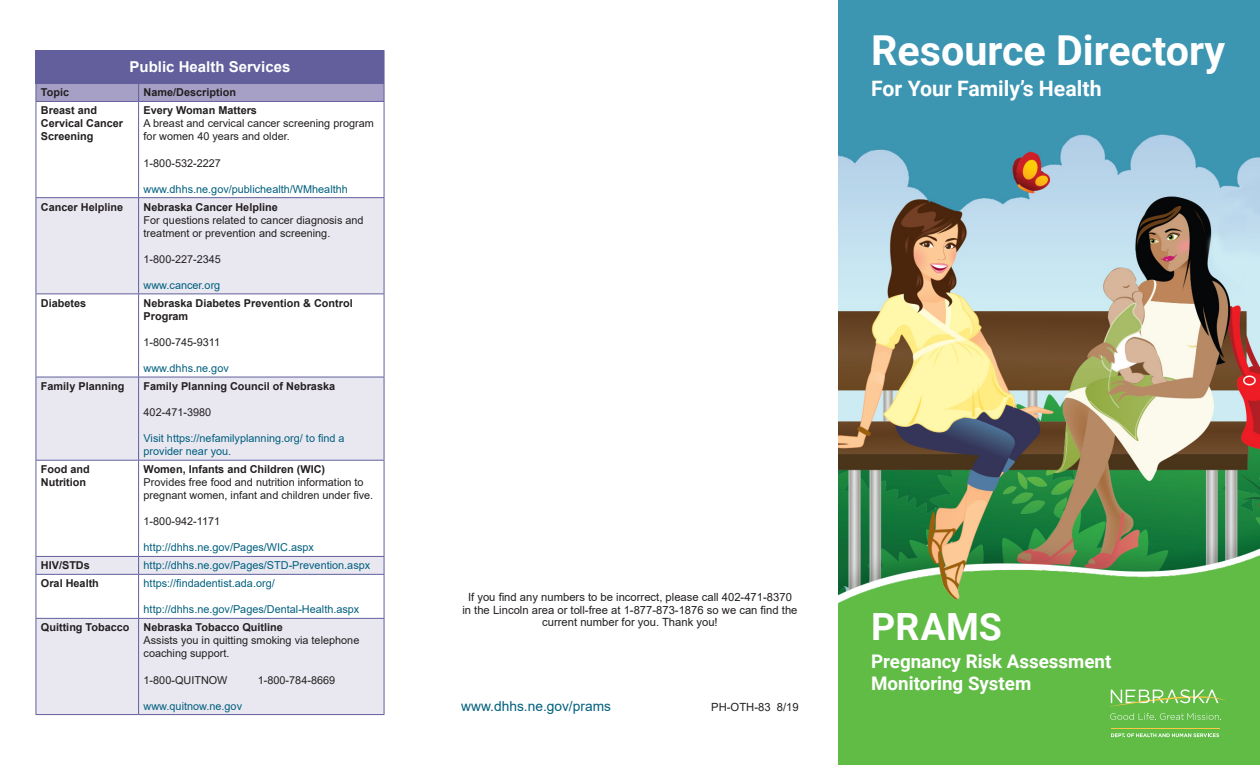
<style>
.page{position:relative;width:1260px;height:765px;background:#fff}
.page>*{position:absolute;margin:0;border:0;box-sizing:border-box;transform-origin:0 0}
.t1{font:700 41.25px "Roboto";color:#fff}
.t2{font:700 37.5px "Roboto";color:#fff}
.t3{font:700 21.25px "Roboto";color:#fff}
.t4{font:700 18.75px/22.5px "Roboto";color:#fff}
.t5{font:700 15px "Arial";color:#fff}
.t6{font:13.75px "Arial";color:#005f7e}
.t7{font:11.25px/12.5px "Arial";color:#231f20;text-align:center}
.t8{font:10.88px/13px "Arial";color:#231f20}
.t9{font:700 10.88px/13px "Arial";color:#231f20}
.t10{font:10.88px/13px "Arial";color:#005f7e}
</style>
<div class="page">
<div style="left:839px;top:446px;width:421px;height:319px;background:#61bc46"></div>
<div style="left:839px;top:0;width:421px;height:126px;background:#3c95b1"></div>
<img style="left:839px;top:126px;width:421px;height:477px">
<hr style="left:1111px;top:728px;width:109px;height:1px;background:#fec842">
<svg style="left:1111px;top:733px;width:108px;height:4px"></svg>
<svg style="left:1109px;top:689px;width:116px;height:18px"></svg>
<svg style="left:1110px;top:713px;width:111px;height:7px"></svg>
<div style="left:36px;top:50px;width:348px;height:34px;background:#625f9c"></div>
<svg style="left:37px;top:198px;width:347px;height:516px;fill:#e9e8f1"></svg>
<hr style="left:384px;top:50px;width:1px;height:33px;background:#625f9c">
<div style="left:36px;top:84px;width:349px;height:17px;background:#a6a0c6"></div>
<hr style="left:36px;top:101px;width:103px;height:1px;background:#625f9c">
<hr style="left:36px;top:102px;width:1px;height:95px;background:#625f9c">
<hr style="left:139px;top:101px;width:245px;height:1px;background:#625f9c">
<hr style="left:138px;top:102px;width:1px;height:95px;background:#625f9c">
<hr style="left:384px;top:102px;width:1px;height:95px;background:#625f9c">
<hr style="left:36px;top:197px;width:103px;height:1px;background:#625f9c">
<hr style="left:36px;top:198px;width:1px;height:96px;background:#625f9c">
<hr style="left:139px;top:197px;width:245px;height:1px;background:#625f9c">
<hr style="left:138px;top:198px;width:1px;height:96px;background:#625f9c">
<hr style="left:384px;top:198px;width:1px;height:96px;background:#625f9c">
<hr style="left:36px;top:294px;width:103px;height:1px;background:#625f9c">
<hr style="left:36px;top:294px;width:1px;height:83px;background:#625f9c">
<hr style="left:139px;top:294px;width:245px;height:1px;background:#625f9c">
<hr style="left:138px;top:294px;width:1px;height:83px;background:#625f9c">
<hr style="left:384px;top:294px;width:1px;height:83px;background:#625f9c">
<hr style="left:36px;top:377px;width:103px;height:1px;background:#625f9c">
<hr style="left:36px;top:377px;width:1px;height:83px;background:#625f9c">
<hr style="left:139px;top:377px;width:245px;height:1px;background:#625f9c">
<hr style="left:138px;top:377px;width:1px;height:83px;background:#625f9c">
<hr style="left:384px;top:377px;width:1px;height:83px;background:#625f9c">
<hr style="left:36px;top:460px;width:103px;height:1px;background:#625f9c">
<hr style="left:36px;top:461px;width:1px;height:95px;background:#625f9c">
<hr style="left:139px;top:460px;width:245px;height:1px;background:#625f9c">
<hr style="left:138px;top:461px;width:1px;height:95px;background:#625f9c">
<hr style="left:384px;top:461px;width:1px;height:95px;background:#625f9c">
<hr style="left:36px;top:556px;width:103px;height:1px;background:#625f9c">
<svg style="left:36px;top:557px;width:1px;height:17px"></svg>
<hr style="left:139px;top:556px;width:245px;height:1px;background:#625f9c">
<svg style="left:138px;top:557px;width:1px;height:17px"></svg>
<svg style="left:384px;top:557px;width:1px;height:17px"></svg>
<hr style="left:36px;top:574px;width:103px;height:1px;background:#625f9c">
<hr style="left:36px;top:575px;width:1px;height:43px;background:#625f9c">
<hr style="left:139px;top:574px;width:245px;height:1px;background:#625f9c">
<hr style="left:138px;top:575px;width:1px;height:43px;background:#625f9c">
<hr style="left:384px;top:575px;width:1px;height:43px;background:#625f9c">
<hr style="left:36px;top:618px;width:103px;height:1px;background:#625f9c">
<hr style="left:36px;top:619px;width:1px;height:95px;background:#625f9c">
<hr style="left:139px;top:618px;width:245px;height:1px;background:#625f9c">
<hr style="left:138px;top:619px;width:1px;height:95px;background:#625f9c">
<hr style="left:384px;top:619px;width:1px;height:95px;background:#625f9c">
<hr style="left:36px;top:714px;width:103px;height:1px;background:#625f9c">
<hr style="left:139px;top:714px;width:245px;height:1px;background:#625f9c">
<p class="t5" style="left:130px;top:56px;width:162px">Public Health Services</p>
<p class="t9" style="left:41px;top:86px;width:30px">Topic</p>
<p class="t9" style="left:144px;top:86px;width:94px">Name/Description</p>
<p class="t9" style="left:41px;top:104px;width:84px">Breast and<br>Cervical Cancer<br>Screening</p>
<p class="t9" style="left:144px;top:104px;width:115px">Every Woman Matters</p>
<p class="t8" style="left:144px;top:117px;width:232px">A breast and cervical cancer screening program for women 40 years and older.</p>
<p class="t8" style="left:144px;top:156px;width:79px">1-800-532-2227</p>
<p class="t10" style="left:144px;top:182px;width:206px">www.dhhs.ne.gov/publichealth/WMhealthh</p>
<p class="t9" style="left:41px;top:200px;width:84px">Cancer Helpline</p>
<p class="t9" style="left:144px;top:200px;width:136px">Nebraska Cancer Helpline</p>
<p class="t8" style="left:144px;top:213px;width:222px">For questions related to cancer diagnosis and treatment or prevention and screening.</p>
<p class="t8" style="left:144px;top:252px;width:79px">1-800-227-2345</p>
<p class="t10" style="left:144px;top:278px;width:78px">www.cancer.org</p>
<p class="t9" style="left:41px;top:297px;width:47px">Diabetes</p>
<p class="t9" style="left:144px;top:297px;width:211px">Nebraska Diabetes Prevention &amp; Control<br>Program</p>
<p class="t8" style="left:144px;top:336px;width:78px">1-800-745-9311</p>
<p class="t10" style="left:144px;top:362px;width:87px">www.dhhs.ne.gov</p>
<p class="t9" style="left:41px;top:380px;width:85px">Family Planning</p>
<p class="t9" style="left:144px;top:380px;width:193px">Family Planning Council of Nebraska</p>
<p class="t8" style="left:144px;top:406px;width:69px">402-471-3980</p>
<p class="t10" style="left:144px;top:432px;width:203px">Visit https://nefamilyplanning.org/ to find a provider near you.</p>
<p class="t9" style="left:41px;top:463px;width:50px">Food and<br>Nutrition</p>
<p class="t9" style="left:144px;top:463px;width:183px">Women, Infants and Children (WIC)</p>
<p class="t8" style="left:144px;top:476px;width:231px">Provides free food and nutrition information to pregnant women, infant and children under five.</p>
<p class="t8" style="left:144px;top:515px;width:78px">1-800-942-1171</p>
<p class="t10" style="left:144px;top:541px;width:172px">http://dhhs.ne.gov/Pages/WIC.aspx</p>
<p class="t9" style="left:41px;top:559px;width:50px">HIV/STDs</p>
<p class="t10" style="left:144px;top:559px;width:228px">http://dhhs.ne.gov/Pages/STD-Prevention.aspx</p>
<p class="t9" style="left:41px;top:577px;width:60px">Oral Health</p>
<p class="t10" style="left:144px;top:577px;width:133px">https://findadentist.ada.org/</p>
<p class="t10" style="left:144px;top:603px;width:217px">http://dhhs.ne.gov/Pages/Dental-Health.aspx</p>
<p class="t9" style="left:41px;top:621px;width:90px">Quitting Tobacco</p>
<p class="t9" style="left:144px;top:621px;width:141px">Nebraska Tobacco Quitline</p>
<p class="t8" style="left:144px;top:634px;width:217px">Assists you in quitting smoking via telephone coaching support.</p>
<p class="t8" style="left:144px;top:673px;width:85px">1-800-QUITNOW</p>
<p class="t8" style="left:258px;top:673px;width:79px">1-800-784-8669</p>
<p class="t10" style="left:144px;top:699px;width:100px">www.quitnow.ne.gov</p>
<h1 class="t1" style="left:871px;top:21px;width:355px">Resource Directory</h1>
<h1 class="t3" style="left:871px;top:74px;width:232px">For Your Family’s Health</h1>
<p class="t7" style="left:462px;top:591px;width:337px">If you find any numbers to be incorrect, please call 402-471-8370 in the Lincoln area or toll-free at 1-877-873-1876 so we can find the current number for you. Thank you!</p>
<p class="t6" style="left:461px;top:697px;width:151px">www.dhhs.ne.gov/prams</p>
<p class="t7" style="left:711px;top:701px;width:89px">PH-OTH-83 8/19</p>
<p class="t2" style="left:871px;top:601px;width:132px">PRAMS</p>
<p class="t4" style="left:871px;top:649px;width:242px">Pregnancy Risk Assessment<br>Monitoring System</p>
</div>
